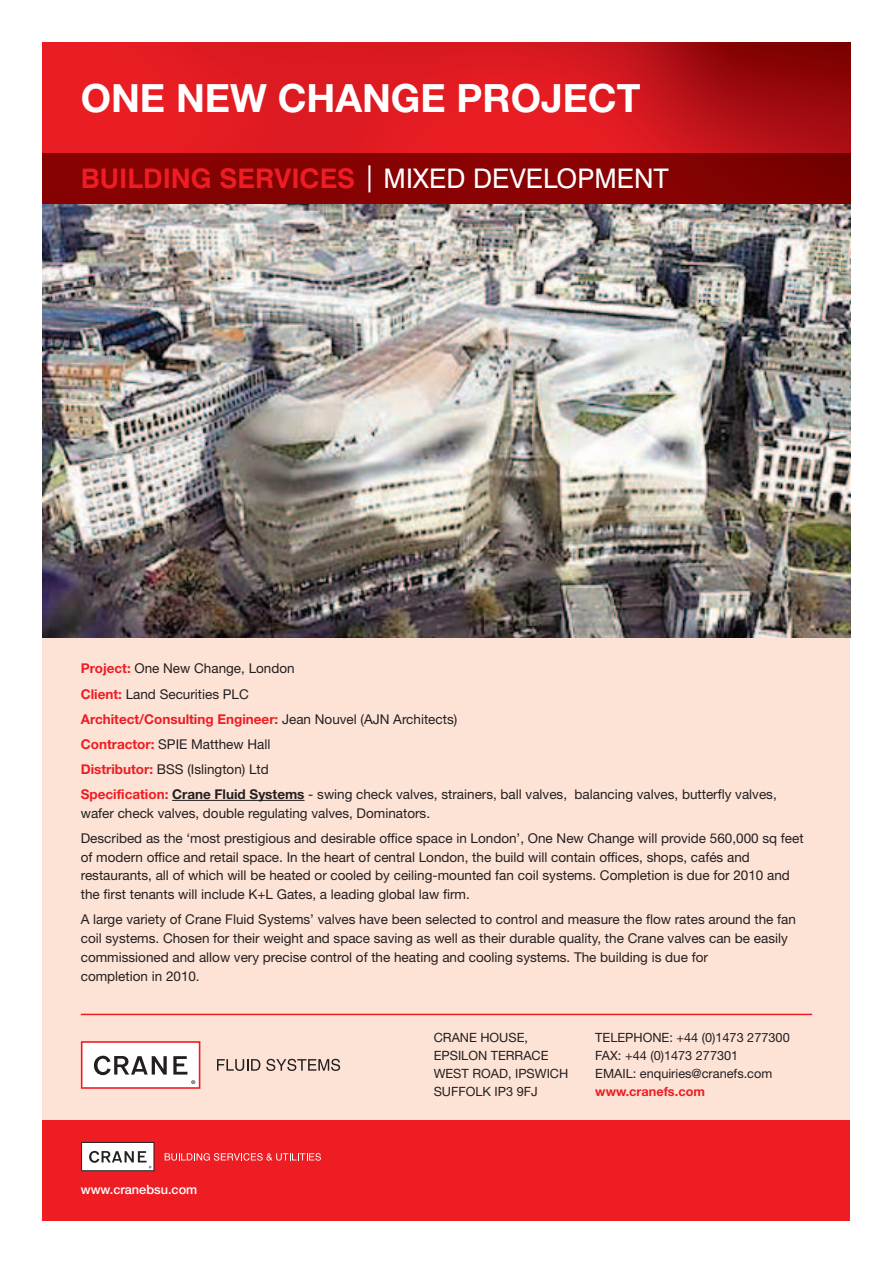
<style>
.page{position:relative;width:893px;height:1263px;background:#fff}
.page>*{position:absolute;margin:0;border:0;box-sizing:border-box;transform-origin:0 0}
.t1{font:700 39px "Helvetica Neue";color:#fff}
.t2{font:27px "Swiss 721 BT";color:#fff}
.t3{font:13.5px/25.2px "Helvetica Neue";color:#231f20}
.t4{font:12.75px/18px "Helvetica Neue";color:#231f20}
.t5{font:500 12.75px "Helvetica Neue";color:#fff}
.t6{font:700 12.75px "Helvetica Neue";color:#ee1d23}
.s1{font-weight:700;color:#ee1d23}
.s2{font-weight:700}
</style>
<div class="page">
<img style="left:43px;top:43px;width:807px;height:110px">
<img style="left:43px;top:153px;width:807px;height:485px">
<div style="left:43px;top:638px;width:807px;height:582px;background:#fde2d6"></div>
<hr style="left:172px;top:800px;width:133px;height:1px;background:#231f20">
<div style="left:43px;top:1120px;width:807px;height:100px;background:#ee1d23"></div>
<svg style="left:81px;top:1142px;width:240px;height:29px"></svg>
<hr style="left:81px;top:1014px;width:731px;height:1px;background:#ee1d23">
<svg style="left:217px;top:1059px;width:43px;height:12px"></svg>
<svg style="left:266px;top:1059px;width:74px;height:12px"></svg>
<svg style="left:81px;top:1041px;width:119px;height:48px;background:#e1cdce"></svg>
<h1 class="t1" style="left:81px;top:84px;width:561px">ONE NEW CHANGE PROJECT</h1>
<h2 class="t2" style="left:81px;top:168px;width:590px"><span class="s1">BUILDING SERVICES</span> | MIXED DEVELOPMENT</h2>
<p class="t3" style="left:81px;top:657px;width:697px"><span class="s1">Project:</span> One New Change, London<br><span class="s1">Client:</span> Land Securities PLC<br><span class="s1">Architect/Consulting Engineer:</span> Jean Nouvel (AJN Architects)<br><span class="s1">Contractor:</span> SPIE Matthew Hall<br><span class="s1">Distributor:</span> BSS (Islington) Ltd<br><span class="s1">Specification:</span> <span class="s2">Crane Fluid Systems</span> - swing check valves, strainers, ball valves, balancing valves, butterfly valves,</p>
<p class="t3" style="left:81px;top:802px;width:724px">wafer check valves, double regulating valves, Dominators.<br>Described as the ‘most prestigious and desirable office space in London’, One New Change will provide 560,000 sq feet</p>
<p class="t3" style="left:81px;top:849px;width:711px;line-height:18.8px">of modern office and retail space. In the heart of central London, the build will contain offices, shops, cafés and restaurants, all of which will be heated or cooled by ceiling-mounted fan coil systems. Completion is due for 2010 and the first tenants will include K+L Gates, a leading global law firm.</p>
<p class="t3" style="left:81px;top:911px;width:717px;line-height:18.8px">A large variety of Crane Fluid Systems’ valves have been selected to control and measure the flow rates around the fan coil systems. Chosen for their weight and space saving as well as their durable quality, the Crane valves can be easily commissioned and allow very precise control of the heating and cooling systems. The building is due for<br>completion in 2010.</p>
<p class="t5" style="left:81px;top:1184px;width:118px">www.cranebsu.com</p>
<p class="t4" style="left:434px;top:1030px;width:136px">CRANE HOUSE,<br>EPSILON TERRACE<br>WEST ROAD, IPSWICH<br>SUFFOLK IP3 9FJ</p>
<p class="t4" style="left:595px;top:1030px;width:196px">TELEPHONE: +44 (0)1473 277300<br>FAX: +44 (0)1473 277301<br>EMAIL: enquiries@cranefs.com</p>
<p class="t6" style="left:595px;top:1087px;width:111px">www.cranefs.com</p>
</div>
